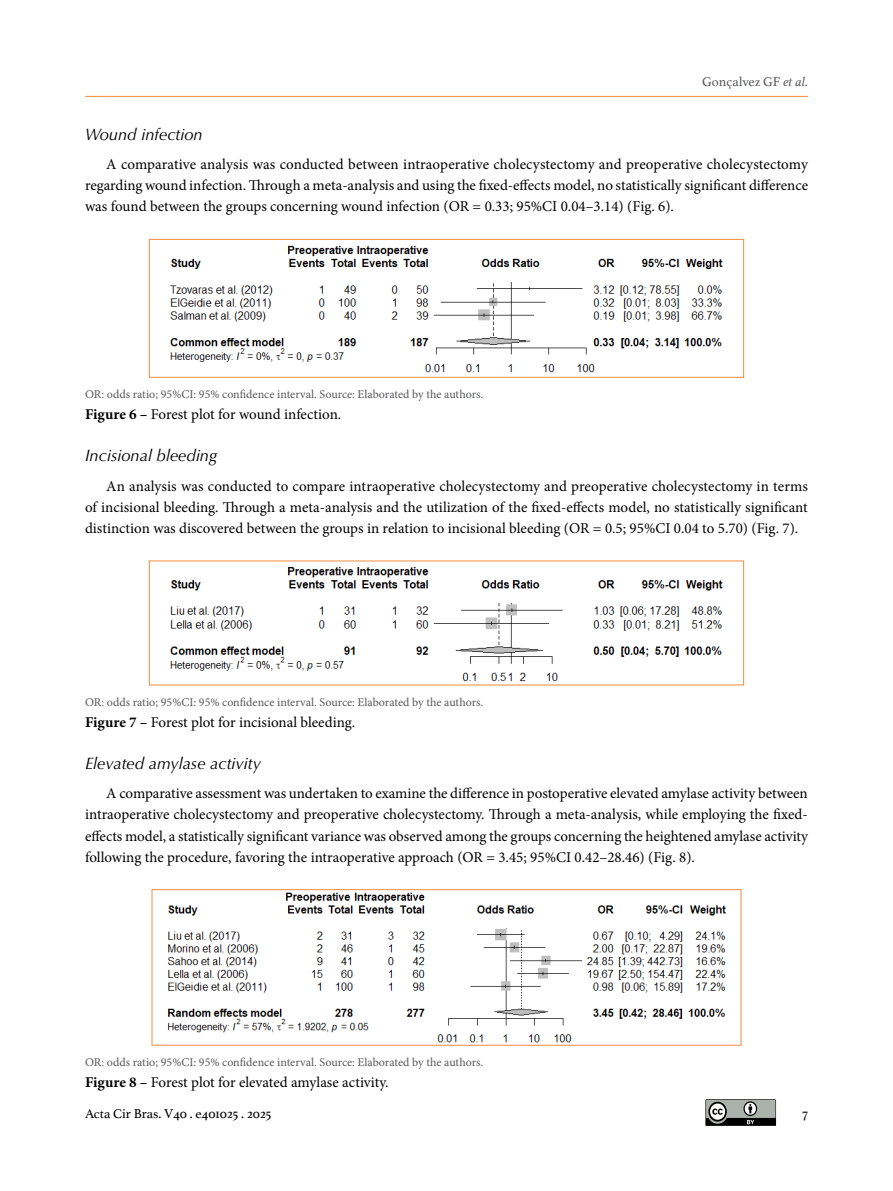
<style>
.page{position:relative;width:893px;height:1191px;background:#fff}
.page>*{position:absolute;margin:0;border:0;box-sizing:border-box;transform-origin:0 0}
.t1{font:italic 16.5px "Optima LT Std";color:#000}
.t2{font:15px/21px "Minion Pro";color:#000;text-align:justify}
.t3{font:13.5px "Athelas";color:#000}
.t4{font:13.5px "Athelas";color:#58595b}
.t5{font:12px "Minion Pro";color:#58595b}
.s1{font-style:italic}
.s2{font-weight:700}
</style>
<div class="page">
<svg style="left:705px;top:1099px;width:72px;height:27px;background:#777a77"></svg>
<hr style="left:85px;top:96px;width:723px;height:1px;background:#f68b3d">
<img style="left:169px;top:245px;width:554px;height:128px">
<div style="left:149px;top:239px;width:595px;height:138px;border:1px solid #f68b3d"></div>
<img style="left:170px;top:567px;width:553px;height:115px">
<img style="left:167px;top:892px;width:560px;height:151px">
<div style="left:152px;top:889px;width:589px;height:156px;border:1px solid #f68b3d"></div>
<p class="t4" style="left:702px;top:71px;width:107px">Gonçalvez GF <span class="s1">et al.</span></p>
<p class="t1" style="left:85px;top:124px;width:119px">Wound infection</p>
<p class="t2" style="left:85px;top:154px;width:724px;text-indent:21px">A comparative analysis was conducted between intraoperative cholecystectomy and preoperative cholecystectomy regarding wound infection. Through a meta-analysis and using the fixed-effects model, no statistically significant difference was found between the groups concerning wound infection (OR = 0.33; 95%CI 0.04–3.14) (Fig. 6).</p>
<p class="t5" style="left:85px;top:386px;width:400px">OR: odds ratio; 95%CI: 95% confidence interval. Source: Elaborated by the authors.</p>
<p class="t2" style="left:85px;top:404px;width:258px"><span class="s2">Figure 6 –</span> Forest plot for wound infection.</p>
<p class="t1" style="left:85px;top:446px;width:134px">Incisional bleeding</p>
<p class="t2" style="left:85px;top:475px;width:724px;text-indent:21px">An analysis was conducted to compare intraoperative cholecystectomy and preoperative cholecystectomy in terms of incisional bleeding. Through a meta-analysis and the utilization of the fixed-effects model, no statistically significant distinction was discovered between the groups in relation to incisional bleeding (OR = 0.5; 95%CI 0.04 to 5.70) (Fig. 7).</p>
<p class="t5" style="left:85px;top:694px;width:400px">OR: odds ratio; 95%CI: 95% confidence interval. Source: Elaborated by the authors.</p>
<p class="t2" style="left:85px;top:711px;width:272px"><span class="s2">Figure 7 –</span> Forest plot for incisional bleeding.</p>
<p class="t1" style="left:85px;top:753px;width:178px">Elevated amylase activity</p>
<p class="t2" style="left:85px;top:783px;width:724px;text-indent:21px">A comparative assessment was undertaken to examine the difference in postoperative elevated amylase activity between intraoperative cholecystectomy and preoperative cholecystectomy. Through a meta-analysis, while employing the fixed&shy;effects model, a statistically significant variance was observed among the groups concerning the heightened amylase activity following the procedure, favoring the intraoperative approach (OR = 3.45; 95%CI 0.42–28.46) (Fig. 8).</p>
<p class="t5" style="left:85px;top:1054px;width:400px">OR: odds ratio; 95%CI: 95% confidence interval. Source: Elaborated by the authors.</p>
<p class="t2" style="left:85px;top:1071px;width:305px"><span class="s2">Figure 8 –</span> Forest plot for elevated amylase activity.</p>
<p class="t3" style="left:85px;top:1102px;width:188px">Acta Cir Bras. V40 . e401025 . 2025</p>
<p class="t3" style="left:802px;top:1102px;width:7px">7</p>
</div>
